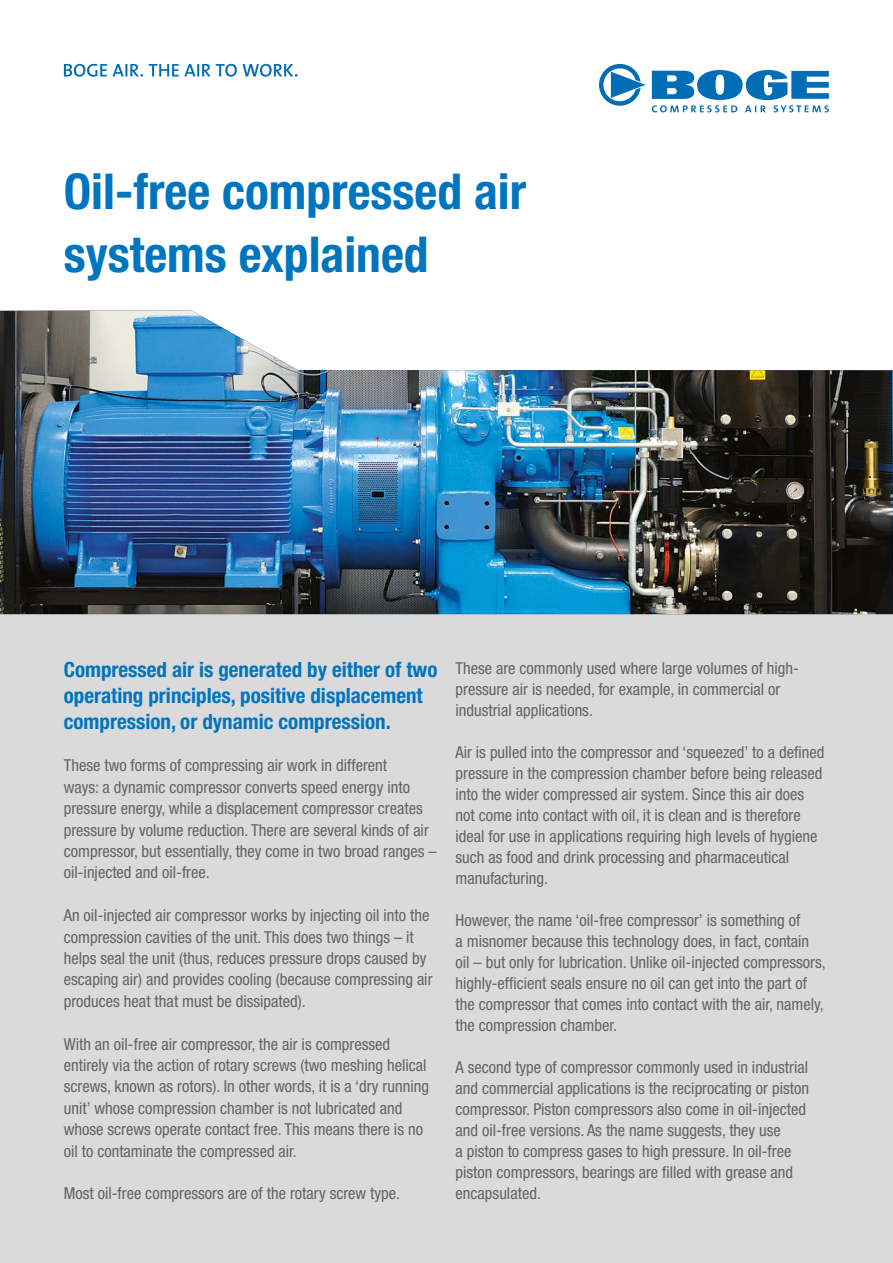
<style>
.page{position:relative;width:893px;height:1263px;background:#fff}
.page>*{position:absolute;margin:0;border:0;box-sizing:border-box;transform-origin:0 0}
.t1{font:700 condensed 49.5px/63px "Helvetica Neue LT Std";color:#0075bf}
.t2{font:700 condensed 21px/25.7px "Helvetica Neue LT Std";color:#0075bf}
.t3{font:condensed 16.5px/21px "Helvetica Neue LT Std";color:#646363}
</style>
<div class="page">
<div style="left:0;top:614px;width:893px;height:649px;background:#dadada"></div>
<img style="left:0;top:310px;width:893px;height:304px">
<svg style="left:64px;top:64px;width:233px;height:13px"></svg>
<svg style="left:599px;top:64px;width:46px;height:42px"></svg>
<svg style="left:652px;top:70px;width:177px;height:42px"></svg>
<h1 class="t1" style="left:64px;top:159px;width:464px">Oil-free compressed air systems explained</h1>
<p class="t2" style="left:64px;top:657px;width:375px">Compressed air is generated by either of two operating principles, positive displacement compression, or dynamic compression.</p>
<p class="t3" style="left:64px;top:755px;width:375px;line-height:21.5px">These two forms of compressing air work in different<br>ways: a dynamic compressor converts speed energy into pressure energy, while a displacement compressor creates pressure by volume reduction. There are several kinds of air compressor, but essentially, they come in two broad ranges – oil-injected and oil-free.</p>
<p class="t3" style="left:64px;top:904px;width:370px;line-height:21.5px">An oil-injected air compressor works by injecting oil into the compression cavities of the unit. This does two things – it helps seal the unit (thus, reduces pressure drops caused by escaping air) and provides cooling (because compressing air produces heat that must be dissipated).</p>
<p class="t3" style="left:64px;top:1033px;width:367px;line-height:21.5px">With an oil-free air compressor, the air is compressed entirely via the action of rotary screws (two meshing helical screws, known as rotors). In other words, it is a ‘dry running unit’ whose compression chamber is not lubricated and whose screws operate contact free. This means there is no oil to contaminate the compressed air.</p>
<p class="t3" style="left:64px;top:1183px;width:338px">Most oil-free compressors are of the rotary screw type.</p>
<p class="t3" style="left:455px;top:658px;width:345px">These are commonly used where large volumes of high&shy;pressure air is needed, for example, in commercial or industrial applications.</p>
<p class="t3" style="left:455px;top:742px;width:370px">Air is pulled into the compressor and ‘squeezed’ to a defined pressure in the compression chamber before being released into the wider compressed air system. Since this air does not come into contact with oil, it is clean and is therefore ideal for use in applications requiring high levels of hygiene such as food and drink processing and pharmaceutical manufacturing.</p>
<p class="t3" style="left:455px;top:910px;width:372px">However, the name ‘oil-free compressor’ is something of<br>a misnomer because this technology does, in fact, contain oil – but only for lubrication. Unlike oil-injected compressors, highly-efficient seals ensure no oil can get into the part of the compressor that comes into contact with the air, namely, the compression chamber.</p>
<p class="t3" style="left:455px;top:1057px;width:355px">A second type of compressor commonly used in industrial and commercial applications is the reciprocating or piston compressor. Piston compressors also come in oil-injected and oil-free versions. As the name suggests, they use<br>a piston to compress gases to high pressure. In oil-free piston compressors, bearings are filled with grease and encapsulated.</p>
</div>
